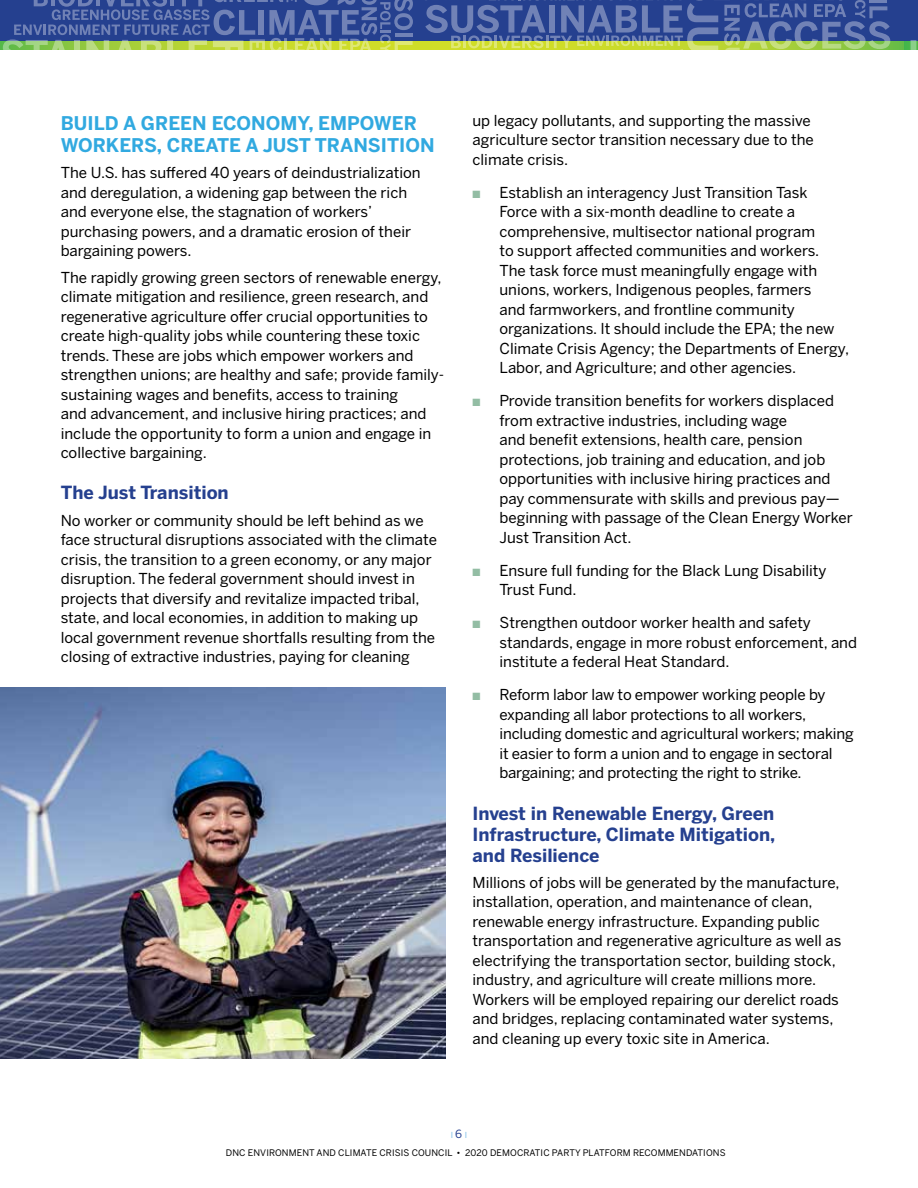
<style>
.page{position:relative;width:918px;height:1188px;background:#fff}
.page>*{position:absolute;margin:0;border:0;box-sizing:border-box;transform-origin:0 0}
.t1{font:700 18.75px/22.5px "Benton Sans";color:#31a9e0}
.t2{font:700 18px/21px "Benton Sans";color:#25408f;text-align:justify}
.t3{font:15px/19.5px "Benton Sans";color:#000}
.t4{font:9px "Benton Sans";letter-spacing:.01em;color:#000}
.t5{font:8.25px "Benton Sans";color:#7bbde8}
.s1{color:#93bda4}
.s2{font-size:11.25px;color:#25408f}
</style>
<div class="page">
<div style="left:0;top:0;width:918px;height:45px;background:#25408f"></div>
<svg style="left:0;top:41px;width:904px;height:9px"></svg>
<div style="left:904px;top:41px;width:14px;height:9px;background:#6ac262"></div>
<svg style="left:421px;top:0;width:469px;height:50px"></svg>
<svg style="left:2px;top:0;width:411px;height:50px"></svg>
<svg style="left:904px;top:40px;width:12px;height:10px"></svg>
<img style="left:0;top:688px;width:446px;height:371px">
<p class="t1" style="left:61px;top:111px;width:375px">BUILD A GREEN ECONOMY, EMPOWER<br>WORKERS, CREATE A JUST TRANSITION</p>
<p class="t3" style="left:61px;top:163px;width:361px">The U.S. has suffered 40 years of deindustrialization and deregulation, a widening gap between the rich and everyone else, the stagnation of workers’ purchasing powers, and a dramatic erosion of their bargaining powers.</p>
<p class="t3" style="left:61px;top:267px;width:385px">The rapidly growing green sectors of renewable energy, climate mitigation and resilience, green research, and regenerative agriculture offer crucial opportunities to create high-quality jobs while countering these toxic trends. These are jobs which empower workers and strengthen unions; are healthy and safe; provide family&shy;sustaining wages and benefits, access to training<br>and advancement, and inclusive hiring practices; and include the opportunity to form a union and engage in collective bargaining.</p>
<p class="t2" style="left:61px;top:482px;width:170px">The Just Transition</p>
<p class="t3" style="left:61px;top:510px;width:378px">No worker or community should be left behind as we face structural disruptions associated with the climate crisis, the transition to a green economy, or any major disruption. The federal government should invest in projects that diversify and revitalize impacted tribal, state, and local economies, in addition to making up local government revenue shortfalls resulting from the closing of extractive industries, paying for cleaning</p>
<p class="t3" style="left:472px;top:110px;width:343px">up legacy pollutants, and supporting the massive agriculture sector transition necessary due to the climate crisis.</p>
<p class="t3" style="left:500px;top:182px;width:351px;text-indent:-27px"><span class="s1">■</span> Establish an interagency Just Transition Task Force with a six-month deadline to create a comprehensive, multisector national program<br>to support affected communities and workers.<br>The task force must meaningfully engage with unions, workers, Indigenous peoples, farmers<br>and farmworkers, and frontline community organizations. It should include the EPA; the new Climate Crisis Agency; the Departments of Energy, Labor, and Agriculture; and other agencies.</p>
<p class="t3" style="left:500px;top:391px;width:355px;text-indent:-27px"><span class="s1">■</span> Provide transition benefits for workers displaced from extractive industries, including wage<br>and benefit extensions, health care, pension protections, job training and education, and job opportunities with inclusive hiring practices and pay commensurate with skills and previous pay— beginning with passage of the Clean Energy Worker Just Transition Act.</p>
<p class="t3" style="left:500px;top:560px;width:328px;text-indent:-27px"><span class="s1">■</span> Ensure full funding for the Black Lung Disability<br>Trust Fund.</p>
<p class="t3" style="left:500px;top:613px;width:359px;text-indent:-27px"><span class="s1">■</span> Strengthen outdoor worker health and safety standards, engage in more robust enforcement, and institute a federal Heat Standard.</p>
<p class="t3" style="left:500px;top:685px;width:356px;text-indent:-27px"><span class="s1">■</span> Reform labor law to empower working people by expanding all labor protections to all workers, including domestic and agricultural workers; making it easier to form a union and to engage in sectoral bargaining; and protecting the right to strike.</p>
<p class="t2" style="left:472px;top:802px;width:304px">Invest in Renewable Energy, Green Infrastructure, Climate Mitigation, and Resilience</p>
<p class="t3" style="left:472px;top:872px;width:371px">Millions of jobs will be generated by the manufacture, installation, operation, and maintenance of clean, renewable energy infrastructure. Expanding public transportation and regenerative agriculture as well as electrifying the transportation sector, building stock, industry, and agriculture will create millions more.<br>Workers will be employed repairing our derelict roads and bridges, replacing contaminated water systems, and cleaning up every toxic site in America.</p>
<p class="t5" style="left:451px;top:1130px;width:18px">I<span class="s2">6</span>I</p>
<p class="t4" style="left:226px;top:1148px;width:501px">DNC ENVIRONMENT AND CLIMATE CRISIS COUNCIL • 2020 DEMOCRATIC PARTY PLATFORM RECOMMENDATIONS</p>
</div>
